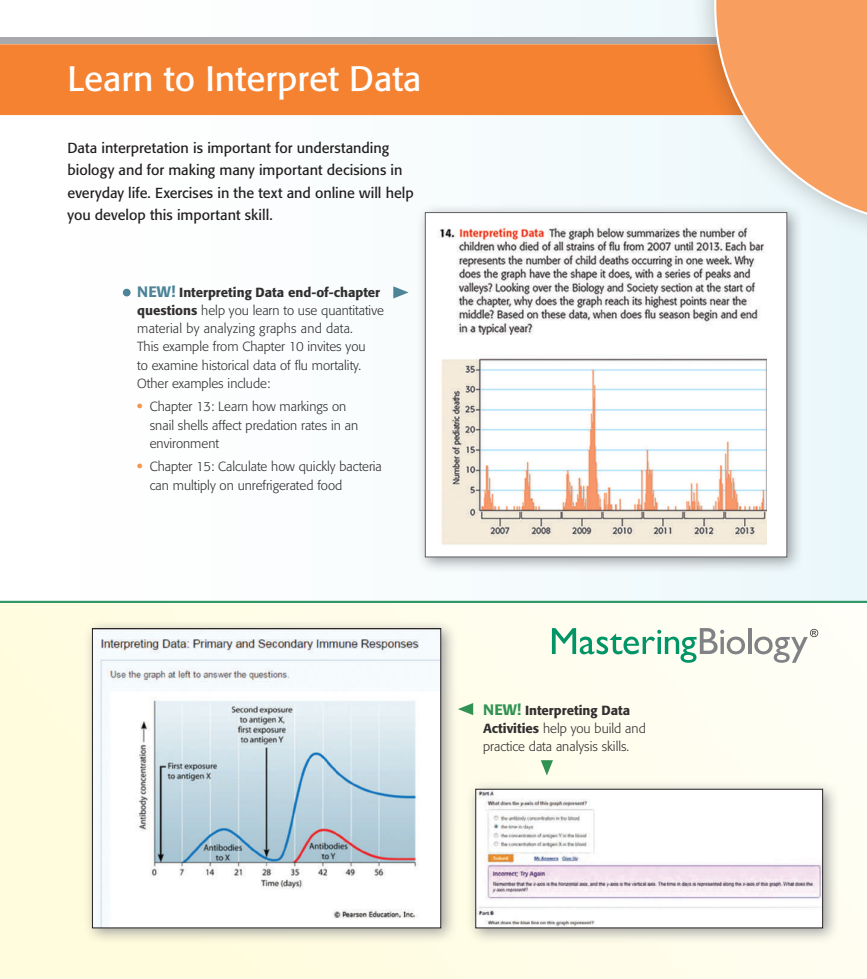
<style>
.page{position:relative;width:867px;height:979px;background:#fff}
.page>*{position:absolute;margin:0;border:0;box-sizing:border-box;transform-origin:0 0}
.t1{font:35px "Formata";color:#fff}
.t2{font:14.38px/22.5px "Formata";letter-spacing:-.005em;color:#231f20}
.t3{font:300 13.12px/18.1px "Formata";color:#312f30}
.s1{font-weight:500;font-size:15px;color:#4d8497}
.s2{font-weight:500}
.s3{font-size:20px;color:#f79649}
.s4{font-weight:500;font-size:15px;color:#319353}
</style>
<div class="page">
<div style="left:0;top:0;width:866px;height:979px;background:linear-gradient(to right,#fff,#eaf7f9)"></div>
<div style="left:122px;top:288px;width:9px;height:9px;background:#4d8497;border-radius:50%"></div>
<div style="left:122px;top:288px;width:9px;height:9px;border:1px solid #fff;border-radius:50%"></div>
<div style="left:416px;top:203px;width:387px;height:371px;background:#808285;opacity:.75"></div>
<div style="left:425px;top:213px;width:361px;height:344px;background:#fff"></div>
<img style="left:437px;top:224px;width:328px;height:321px">
<div style="left:424px;top:212px;width:363px;height:345px;border:1px solid #5f5f62"></div>
<svg style="left:393px;top:286px;width:15px;height:12px"></svg>
<div style="left:0;top:44px;width:689px;height:71px;background:#f48231"></div>
<div style="left:0;top:37px;width:866px;height:7px;background:#a8a9ad"></div>
<hr style="left:0;top:601px;width:866px;height:2px;background:#309967">
<div style="left:689px;top:0;width:177px;height:249px;background:#231f20;opacity:.3"></div>
<div style="left:0;top:603px;width:866px;height:376px;background:linear-gradient(to right,#fffcdb,#fffef5)"></div>
<div style="left:83px;top:619px;width:374px;height:326px;background:#808285;opacity:.75"></div>
<img style="left:94px;top:630px;width:345px;height:296px">
<div style="left:92px;top:628px;width:349px;height:300px;border:1px solid #231f20"></div>
<svg style="left:551px;top:628px;width:193px;height:35px"></svg>
<svg style="left:747px;top:628px;width:4px;height:26px"></svg>
<svg style="left:754px;top:629px;width:63px;height:34px"></svg>
<svg style="left:457px;top:703px;width:16px;height:12px"></svg>
<div style="left:466px;top:780px;width:373px;height:165px;background:#808285;opacity:.75"></div>
<img style="left:477px;top:791px;width:343px;height:135px">
<div style="left:475px;top:789px;width:347px;height:139px;border:1px solid #231f20"></div>
<svg style="left:540px;top:760px;width:12px;height:15px"></svg>
<svg style="left:715px;top:0;width:152px;height:224px;background:#f2b588"></svg>
<p class="t1" style="left:67px;top:57px;width:355px">Learn to Interpret Data</p>
<p class="t2" style="left:67px;top:136px;width:347px">Data interpretation is important for understanding biology and for making many important decisions in everyday life. Exercises in the text and online will help you develop this important skill.</p>
<p class="t3" style="left:137px;top:283px;width:248px"><span class="s1">NEW!</span> <span class="s2">Interpreting Data end-of-chapter questions</span> help you learn to use quantitative material by analyzing graphs and data.<br>This example from Chapter 10 invites you<br>to examine historical data of flu mortality.<br>Other examples include:</p>
<p class="t3" style="left:150px;top:398px;width:210px;text-indent:-13px"><span class="s3">•</span> Chapter 13: Learn how markings on snail shells affect predation rates in an environment</p>
<p class="t3" style="left:150px;top:458px;width:233px;text-indent:-13px"><span class="s3">•</span> Chapter 15: Calculate how quickly bacteria can multiply on unrefrigerated food</p>
<p class="t3" style="left:483px;top:701px;width:164px"><span class="s4">NEW!</span> <span class="s2">Interpreting Data<br>Activities</span> help you build and practice data analysis skills.</p>
</div>
